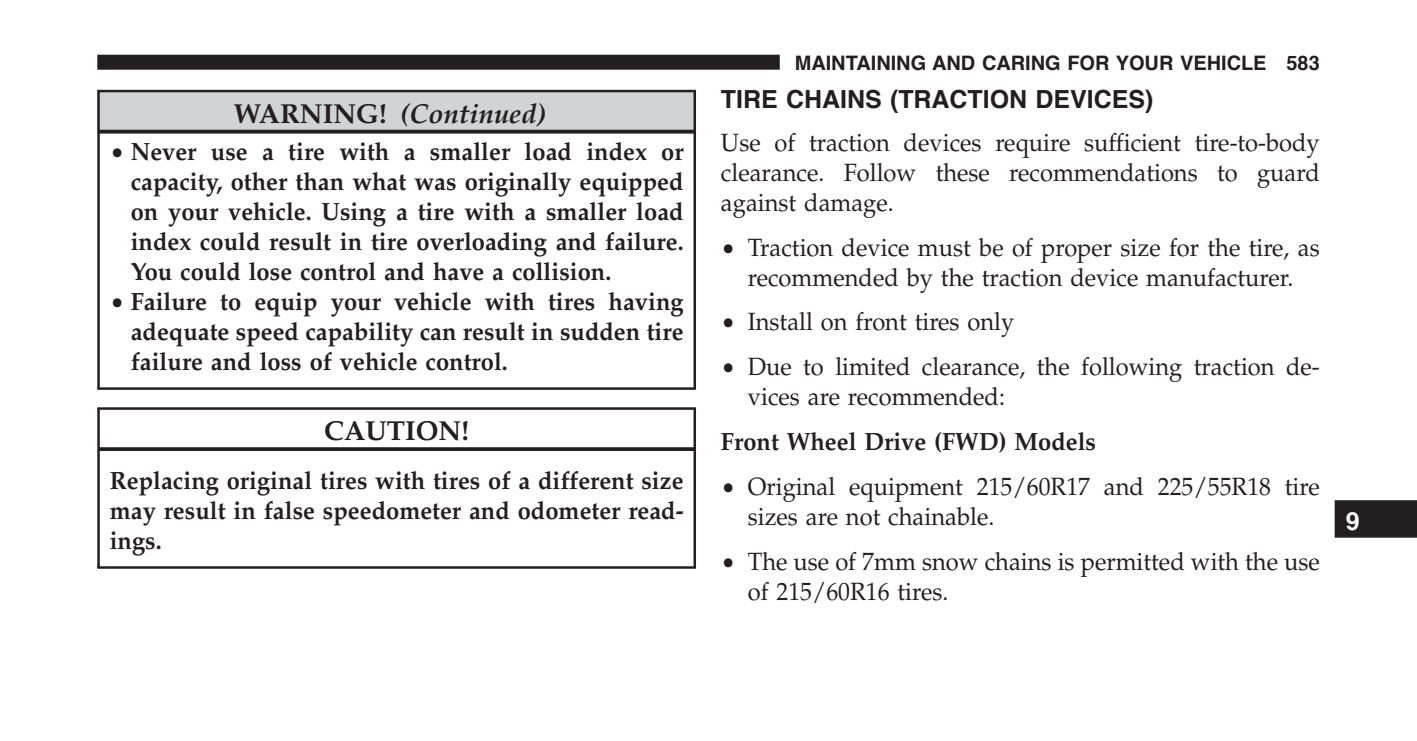
<style>
.page{position:relative;width:1417px;height:741px;background:#fff}
.page>*{position:absolute;margin:0;border:0;box-sizing:border-box;transform-origin:0 0}
.t1{font:italic 700 27.5px "Palatino";color:#231f20}
.t2{font:700 27.5px "Palatino";color:#231f20}
.t3{font:700 25px/30px "Palatino";color:#231f20;text-align:justify;scale:.95 1}
.t4{font:25px/30px "Palatino";color:#231f20;scale:.95 1}
.t5{font:700 25px "Helvetica";color:#231f20}
.t6{font:700 25px "Helvetica";color:#fff}
.t7{font:700 20px "Helvetica";color:#231f20}
.s1{font-style:normal}
</style>
<div class="page">
<div style="left:97px;top:92px;width:599px;height:42px;background:#d1d3d4"></div>
<div style="left:1335px;top:500px;width:82px;height:38px;background:#231f20"></div>
<hr style="left:99px;top:130px;width:596px;height:3px;background:#231f20">
<hr style="left:97px;top:90px;width:599px;height:2px;background:#231f20">
<hr style="left:693px;top:91px;width:3px;height:298px;background:#231f20">
<hr style="left:97px;top:387px;width:599px;height:3px;background:#231f20">
<hr style="left:97px;top:91px;width:3px;height:298px;background:#231f20">
<svg style="left:100px;top:447px;width:593px;height:4px;background:#302c2d"></svg>
<hr style="left:97px;top:407px;width:599px;height:3px;background:#231f20">
<hr style="left:693px;top:408px;width:3px;height:159px;background:#231f20">
<hr style="left:97px;top:566px;width:599px;height:3px;background:#231f20">
<hr style="left:97px;top:408px;width:3px;height:159px;background:#231f20">
<div style="left:97px;top:55px;width:683px;height:15px;background:#231f20"></div>
<p class="t1" style="left:234px;top:97px;width:314px"><span class="s1">WARNING!</span> (Continued)</p>
<p class="t3" style="left:131px;top:137px;width:584px;text-indent:-21px">• Never use a tire with a smaller load index or capacity, other than what was originally equipped on your vehicle. Using a tire with a smaller load index could result in tire overloading and failure.<br>You could lose control and have a collision.</p>
<p class="t3" style="left:131px;top:287px;width:584px;text-indent:-21px">• Failure to equip your vehicle with tires having adequate speed capability can result in sudden tire failure and loss of vehicle control.</p>
<p class="t2" style="left:324px;top:415px;width:146px">CAUTION!</p>
<p class="t3" style="left:110px;top:466px;width:606px">Replacing original tires with tires of a different size may result in false speedometer and odometer read&shy;ings.</p>
<p class="t7" style="left:795px;top:54px;width:527px">MAINTAINING AND CARING FOR YOUR VEHICLE 583</p>
<p class="t5" style="left:721px;top:89px;width:434px">TIRE CHAINS (TRACTION DEVICES)</p>
<p class="t4" style="left:721px;top:128px;width:632px;text-align:justify">Use of traction devices require sufficient tire-to-body clearance. Follow these recommendations to guard against damage.</p>
<p class="t4" style="left:721px;top:233px;width:632px;text-align:center">• Traction device must be of proper size for the tire, as recommended by the traction device manufacturer.</p>
<p class="t4" style="left:721px;top:307px;width:310px">• Install on front tires only</p>
<p class="t4" style="left:748px;top:352px;width:604px;text-indent:-27px">• Due to limited clearance, the following traction de&shy;vices are recommended:</p>
<p class="t3" style="left:721px;top:427px;width:396px">Front Wheel Drive (FWD) Models</p>
<p class="t4" style="left:748px;top:472px;width:604px;text-indent:-27px">• Original equipment 215/60R17 and 225/55R18 tire sizes are not chainable.</p>
<p class="t4" style="left:748px;top:547px;width:604px;text-indent:-27px">• The use of 7mm snow chains is permitted with the use of 215/60R16 tires.</p>
<p class="t6" style="left:1346px;top:511px;width:15px">9</p>
</div>
